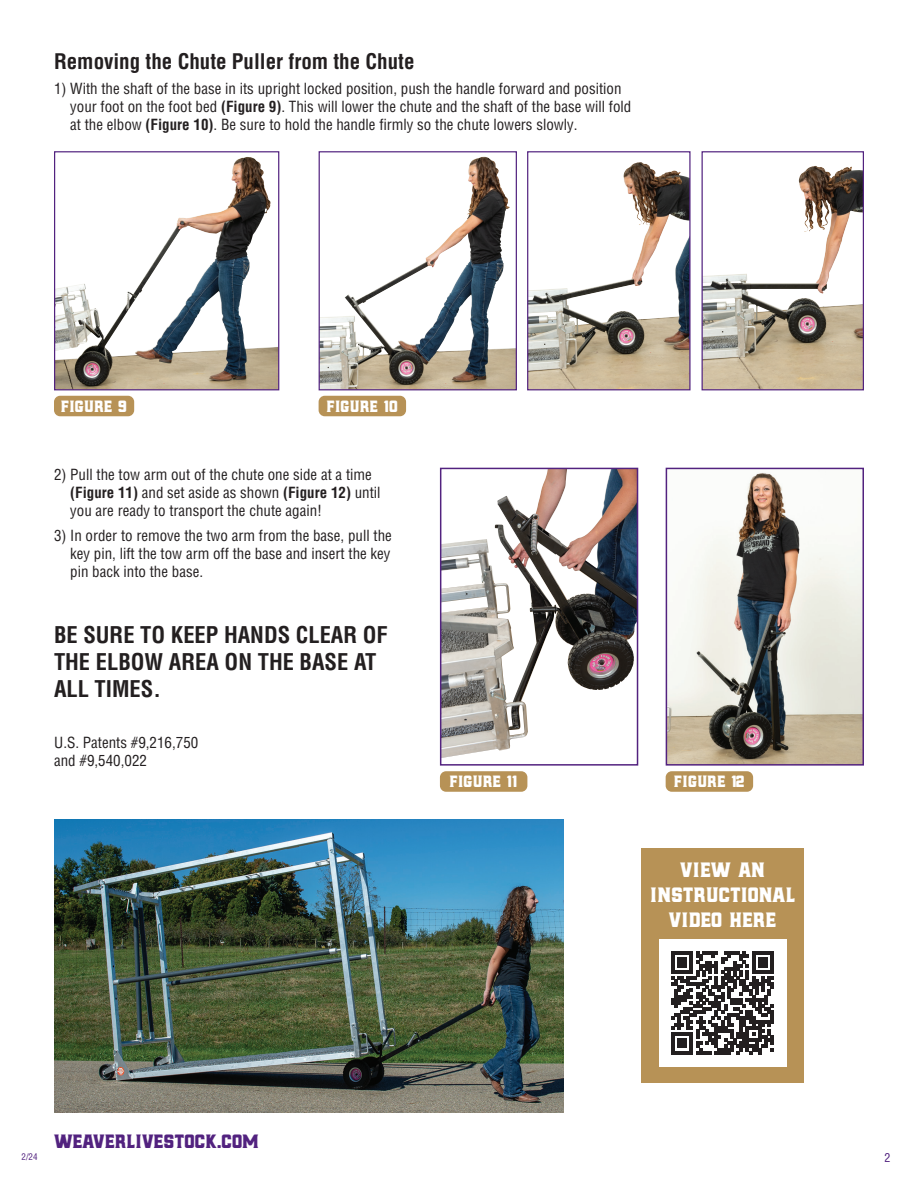
<style>
.page{position:relative;width:918px;height:1188px;background:#fff}
.page>*{position:absolute;margin:0;border:0;box-sizing:border-box;transform-origin:0 0}
.t1{font:700 condensed 22.5px/27px "Helvetica LT Pro";color:#231f20}
.t2{font:700 condensed 21px "Helvetica LT Pro";color:#231f20}
.t3{font:21px/25.2px "Hochstadt Serif";color:#fff;text-align:center}
.t4{font:19.5px "Hochstadt Serif";color:#52227f}
.t5{font:16.5px "Hochstadt Serif";color:#fff}
.t6{font:condensed 15px/18px "Helvetica LT Pro";color:#231f20}
.t7{font:condensed 12px "Helvetica LT Pro";color:#52227f}
.t8{font:condensed 9px "Helvetica LT Pro";color:#52227f}
.s1{font-weight:700}
</style>
<div class="page">
<div style="left:641px;top:849px;width:163px;height:234px;background:#b79256"></div>
<div style="left:659px;top:939px;width:127px;height:128px;background:#fff"></div>
<svg style="left:671px;top:952px;width:103px;height:102px"></svg>
<svg style="left:56px;top:157px;width:221px;height:231px"></svg>
<img style="left:91px;top:158px;width:154px;height:181px">
<div style="left:54px;top:151px;width:225px;height:239px;border:1px solid #52227f"></div>
<img style="left:321px;top:157px;width:194px;height:231px">
<div style="left:319px;top:151px;width:198px;height:239px;border:1px solid #52227f"></div>
<img style="left:529px;top:162px;width:160px;height:226px">
<div style="left:527px;top:151px;width:164px;height:239px;border:1px solid #52227f"></div>
<svg style="left:704px;top:165px;width:158px;height:223px"></svg>
<img style="left:746px;top:166px;width:86px;height:117px">
<div style="left:702px;top:151px;width:162px;height:239px;border:1px solid #52227f"></div>
<img style="left:443px;top:471px;width:168px;height:232px">
<div style="left:440px;top:468px;width:198px;height:298px;border:2px solid #52227f"></div>
<img style="left:669px;top:472px;width:192px;height:291px">
<div style="left:666px;top:468px;width:198px;height:298px;border:2px solid #52227f"></div>
<img style="left:54px;top:819px;width:510px;height:294px">
<div style="left:54px;top:396px;width:80px;height:20px;background:#b79256;border-radius:6px"></div>
<div style="left:319px;top:396px;width:87px;height:20px;background:#b79256;border-radius:6px"></div>
<div style="left:440px;top:771px;width:87px;height:21px;background:#b79256;border-radius:6px"></div>
<div style="left:666px;top:771px;width:87px;height:21px;background:#b79256;border-radius:6px"></div>
<p class="t2" style="left:54px;top:47px;width:362px">Removing the Chute Puller from the Chute</p>
<p class="t6" style="left:70px;top:79px;width:563px;text-indent:-16px">1) With the shaft of the base in its upright locked position, push the handle forward and position your foot on the foot bed <span class="s1">(Figure 9)</span>. This will lower the chute and the shaft of the base will fold at the elbow <span class="s1">(Figure 10)</span>. Be sure to hold the handle firmly so the chute lowers slowly.</p>
<p class="t5" style="left:61px;top:395px;width:68px">FIGURE 9</p>
<p class="t5" style="left:326px;top:395px;width:73px">FIGURE 10</p>
<p class="t6" style="left:70px;top:465px;width:312px;text-indent:-16px">2) Pull the tow arm out of the chute one side at a time <span class="s1">(Figure 11)</span> and set aside as shown <span class="s1">(Figure 12)</span> until you are ready to transport the chute again!</p>
<p class="t6" style="left:70px;top:526px;width:323px;text-align:justify;text-indent:-16px">3) In order to remove the two arm from the base, pull the key pin, lift the tow arm off the base and insert the key pin back into the base.</p>
<p class="t1" style="left:54px;top:621px;width:335px">BE SURE TO KEEP HANDS CLEAR OF<br>THE ELBOW AREA ON THE BASE AT<br>ALL TIMES.</p>
<p class="t6" style="left:54px;top:733px;width:146px">U.S. Patents #9,216,750 and #9,540,022</p>
<p class="t5" style="left:449px;top:770px;width:70px">FIGURE 11</p>
<p class="t5" style="left:674px;top:770px;width:72px">FIGURE 12</p>
<p class="t3" style="left:650px;top:856px;width:147px">VIEW AN<br>INSTRUCTIONAL<br>VIDEO HERE</p>
<p class="t4" style="left:54px;top:1128px;width:206px">WEAVERLIVESTOCK.COM</p>
<p class="t8" style="left:22px;top:1151px;width:18px">2/24</p>
<p class="t7" style="left:885px;top:1150px;width:7px">2</p>
</div>
